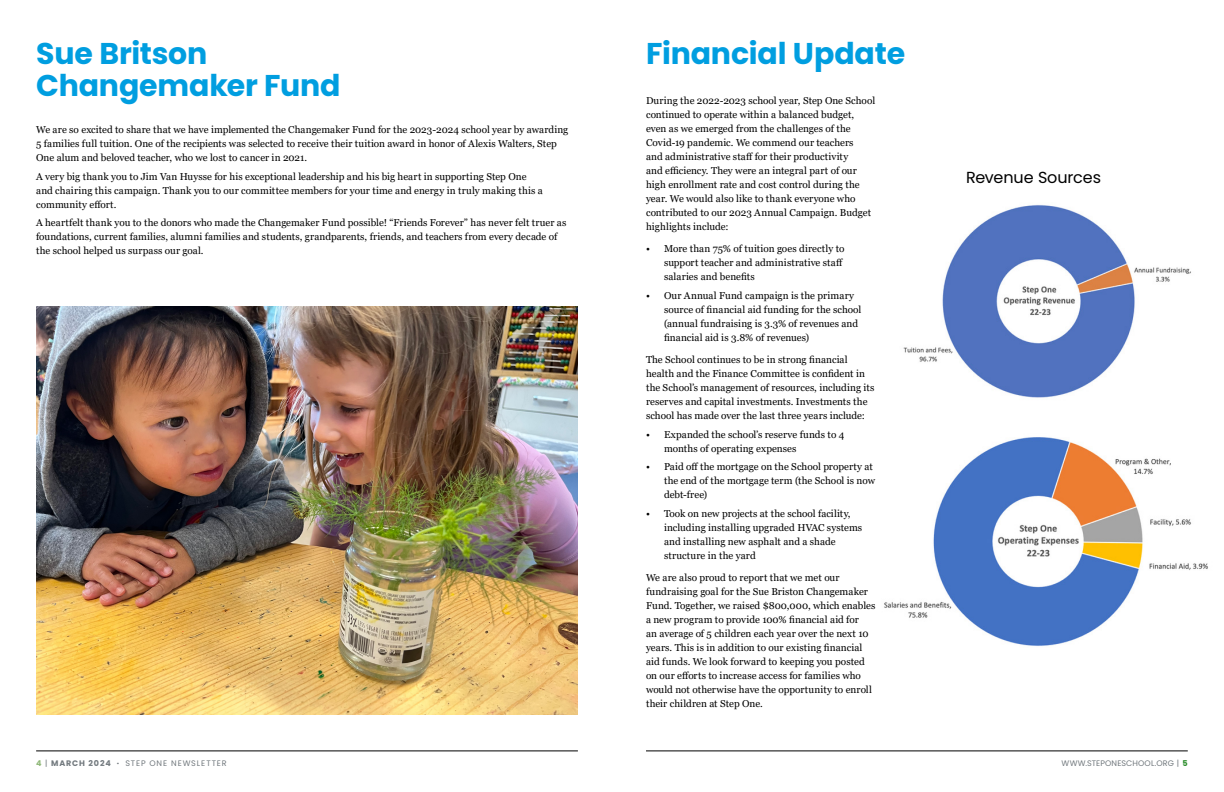
<style>
.page{position:relative;width:1224px;height:792px;background:#fff}
.page>*{position:absolute;margin:0;border:0;box-sizing:border-box;transform-origin:0 0}
.t1{font:700 30px/32px "Poppins";letter-spacing:-.005em;color:#009ee0}
.t2{font:16px "Poppins";letter-spacing:-.005em;color:#000}
.t3{font:10px/14px "Georgia";letter-spacing:.005em;color:#000}
.t4{font:8px "Poppins";letter-spacing:.115em;color:#72797e}
.t5{font:8px "Poppins";letter-spacing:.015em;color:#72797e}
.s1{font-weight:700;color:#8eb777}
.s2{font-weight:700}
.s3{font-weight:700;color:#298c29}
</style>
<div class="page">
<hr style="left:646px;top:750px;width:542px;height:1px;background:#000">
<hr style="left:36px;top:750px;width:542px;height:1px;background:#000">
<img style="left:36px;top:307px;width:542px;height:407px">
<img style="left:884px;top:205px;width:324px;height:441px">
<h1 class="t1" style="left:36px;top:37px;width:306px">Sue Britson<br>Changemaker Fund</h1>
<p class="t3" style="left:36px;top:123px;width:534px">We are so excited to share that we have implemented the Changemaker Fund for the 2023-2024 school year by awarding<br>5 families full tuition. One of the recipients was selected to receive their tuition award in honor of Alexis Walters, Step<br>One alum and beloved teacher, who we lost to cancer in 2021.</p>
<p class="t3" style="left:36px;top:170px;width:508px">A very big thank you to Jim Van Huysse for his exceptional leadership and his big heart in supporting Step One and chairing this campaign. Thank you to our committee members for your time and energy in truly making this a community effort.</p>
<p class="t3" style="left:36px;top:216px;width:532px">A heartfelt thank you to the donors who made the Changemaker Fund possible! “Friends Forever” has never felt truer as foundations, current families, alumni families and students, grandparents, friends, and teachers from every decade of the school helped us surpass our goal.</p>
<h1 class="t1" style="left:646px;top:37px;width:261px">Financial Update</h1>
<p class="t3" style="left:646px;top:93px;width:231px">During the 2022-2023 school year, Step One School continued to operate within a balanced budget, even as we emerged from the challenges of the Covid-19 pandemic. We commend our teachers<br>and administrative staff for their productivity<br>and efficiency. They were an integral part of our high enrollment rate and cost control during the year. We would also like to thank everyone who contributed to our 2023 Annual Campaign. Budget highlights include:</p>
<p class="t3" style="left:664px;top:242px;width:182px;text-indent:-18px">• More than 75% of tuition goes directly to support teacher and administrative staff salaries and benefits</p>
<p class="t3" style="left:664px;top:288px;width:199px;text-indent:-18px">• Our Annual Fund campaign is the primary source of financial aid funding for the school (annual fundraising is 3.3% of revenues and financial aid is 3.8% of revenues)</p>
<p class="t3" style="left:646px;top:353px;width:230px">The School continues to be in strong financial health and the Finance Committee is confident in the School’s management of resources, including its reserves and capital investments. Investments the school has made over the last three years include:</p>
<p class="t3" style="left:664px;top:427px;width:182px;text-indent:-18px">• Expanded the school’s reserve funds to 4 months of operating expenses</p>
<p class="t3" style="left:664px;top:460px;width:213px;text-indent:-18px">• Paid off the mortgage on the School property at the end of the mortgage term (the School is now debt-free)</p>
<p class="t3" style="left:664px;top:506px;width:200px;text-indent:-18px">• Took on new projects at the school facility, including installing upgraded HVAC systems and installing new asphalt and a shade structure in the yard</p>
<p class="t3" style="left:646px;top:571px;width:231px">We are also proud to report that we met our fundraising goal for the Sue Briston Changemaker Fund. Together, we raised $800,000, which enables a new program to provide 100% financial aid for<br>an average of 5 children each year over the next 10 years. This is in addition to our existing financial aid funds. We look forward to keeping you posted on our efforts to increase access for families who would not otherwise have the opportunity to enroll their children at Step One.</p>
<h2 class="t2" style="left:966px;top:168px;width:137px">Revenue Sources</h2>
<p class="t4" style="left:36px;top:759px;width:192px"><span class="s1">4</span> | <span class="s2">MARCH 2024 ·</span> STEP ONE NEWSLETTER</p>
<p class="t5" style="left:1062px;top:759px;width:128px">WWW.STEPONESCHOOL.ORG | <span class="s3">5</span></p>
</div>
